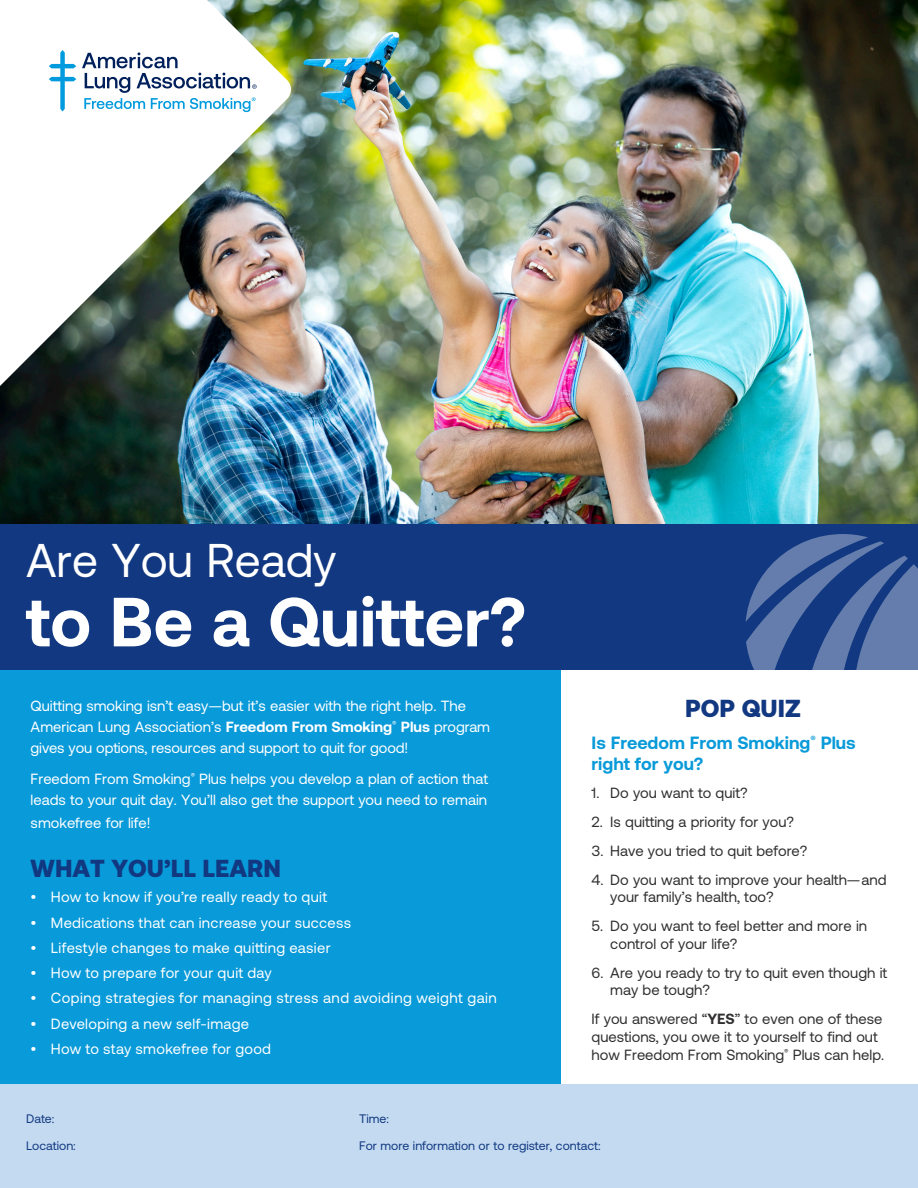
<style>
.page{position:relative;width:918px;height:1188px;background:#fff}
.page>*{position:absolute;margin:0;border:0;box-sizing:border-box;transform-origin:0 0}
.Section_Head{font:700 69.45px "Aeonik";color:#fff}
.Section_Head-2{font:47.25px "Aeonik";color:#fff}
.intro_screen_red_sub{font:900 24.6px "Aeonik";color:#113880}
.intro_screen_red_sub-2{font:700 17.7px/20.7px "Aeonik";color:#089ad9}
.intro_screen_red_sub-3{font:14.7px/17.7px "Aeonik";color:#312f30}
.intro_screen_red_sub-4{font:14.7px/20.7px "Aeonik";color:#fff}
.Paragraph_Style_2{font:14.7px "Aeonik";letter-spacing:.025em;color:#fff}
.intro_screen_red_sub-5{font:12.3px "Aeonik";color:#113880}
.s1{font-weight:700}
</style>
<div class="page">
<div style="left:0;top:610px;width:561px;height:474px;background:#089ad9"></div>
<div style="left:0;top:1084px;width:918px;height:104px;background:#c3daf1"></div>
<img style="left:0;top:0;width:918px;height:524px">
<img style="left:0;top:0;width:292px;height:431px">
<svg style="left:49px;top:50px;width:27px;height:62px"></svg>
<svg style="left:82px;top:52px;width:175px;height:60px"></svg>
<div style="left:0;top:524px;width:918px;height:146px;background:#113880"></div>
<svg style="left:746px;top:534px;width:172px;height:136px"></svg>
<p class="Section_Head-2" style="left:26px;top:535px;width:312px">Are You Ready</p>
<p class="Section_Head" style="left:26px;top:582px;width:501px">to Be a Quitter?</p>
<p class="intro_screen_red_sub-4" style="left:31px;top:696px;width:461px">Quitting smoking isn’t easy—but it’s easier with the right help. The<br>American Lung Association’s <span class="s1">Freedom From Smoking</span><sup>®</sup> <span class="s1">Plus</span> program gives you options, resources and support to quit for good!</p>
<p class="intro_screen_red_sub-4" style="left:31px;top:769px;width:459px">Freedom From Smoking<sup>®</sup> Plus helps you develop a plan of action that leads to your quit day. You’ll also get the support you need to remain</p>
<p class="intro_screen_red_sub-4" style="left:31px;top:813px;width:121px">smokefree for life!</p>
<p class="intro_screen_red_sub" style="left:31px;top:854px;width:252px">WHAT YOU’LL LEARN</p>
<p class="Paragraph_Style_2" style="left:31px;top:889px;width:298px">• How to know if you’re really ready to quit</p>
<p class="Paragraph_Style_2" style="left:31px;top:914px;width:322px">• Medications that can increase your success</p>
<p class="Paragraph_Style_2" style="left:31px;top:940px;width:302px">• Lifestyle changes to make quitting easier</p>
<p class="Paragraph_Style_2" style="left:31px;top:965px;width:243px">• How to prepare for your quit day</p>
<p class="Paragraph_Style_2" style="left:31px;top:990px;width:468px">• Coping strategies for managing stress and avoiding weight gain</p>
<p class="Paragraph_Style_2" style="left:31px;top:1015px;width:220px">• Developing a new self-image</p>
<p class="Paragraph_Style_2" style="left:31px;top:1041px;width:242px">• How to stay smokefree for good</p>
<p class="intro_screen_red_sub" style="left:685px;top:694px;width:117px">POP QUIZ</p>
<p class="intro_screen_red_sub-2" style="left:592px;top:732px;width:266px">Is Freedom From Smoking<sup>®</sup> Plus right for you?</p>
<p class="intro_screen_red_sub-3" style="left:592px;top:784px;width:158px">1. Do you want to quit?</p>
<p class="intro_screen_red_sub-3" style="left:592px;top:813px;width:204px">2. Is quitting a priority for you?</p>
<p class="intro_screen_red_sub-3" style="left:592px;top:842px;width:217px">3. Have you tried to quit before?</p>
<p class="intro_screen_red_sub-3" style="left:610px;top:871px;width:278px;text-indent:-19px">4. Do you want to improve your health—and your family’s health, too?</p>
<p class="intro_screen_red_sub-3" style="left:610px;top:917px;width:258px;text-indent:-19px">5. Do you want to feel better and more in control of your life?</p>
<p class="intro_screen_red_sub-3" style="left:610px;top:964px;width:278px;text-indent:-19px">6. Are you ready to try to quit even though it may be tough?</p>
<p class="intro_screen_red_sub-3" style="left:592px;top:1010px;width:294px">If you answered “<span class="s1">YES</span>” to even one of these questions, you owe it to yourself to find out how Freedom From Smoking<sup>®</sup> Plus can help.</p>
<p class="intro_screen_red_sub-5" style="left:26px;top:1112px;width:30px">Date:</p>
<p class="intro_screen_red_sub-5" style="left:359px;top:1112px;width:31px">Time:</p>
<p class="intro_screen_red_sub-5" style="left:26px;top:1139px;width:51px">Location:</p>
<p class="intro_screen_red_sub-5" style="left:359px;top:1139px;width:243px">For more information or to register, contact:</p>
</div>
